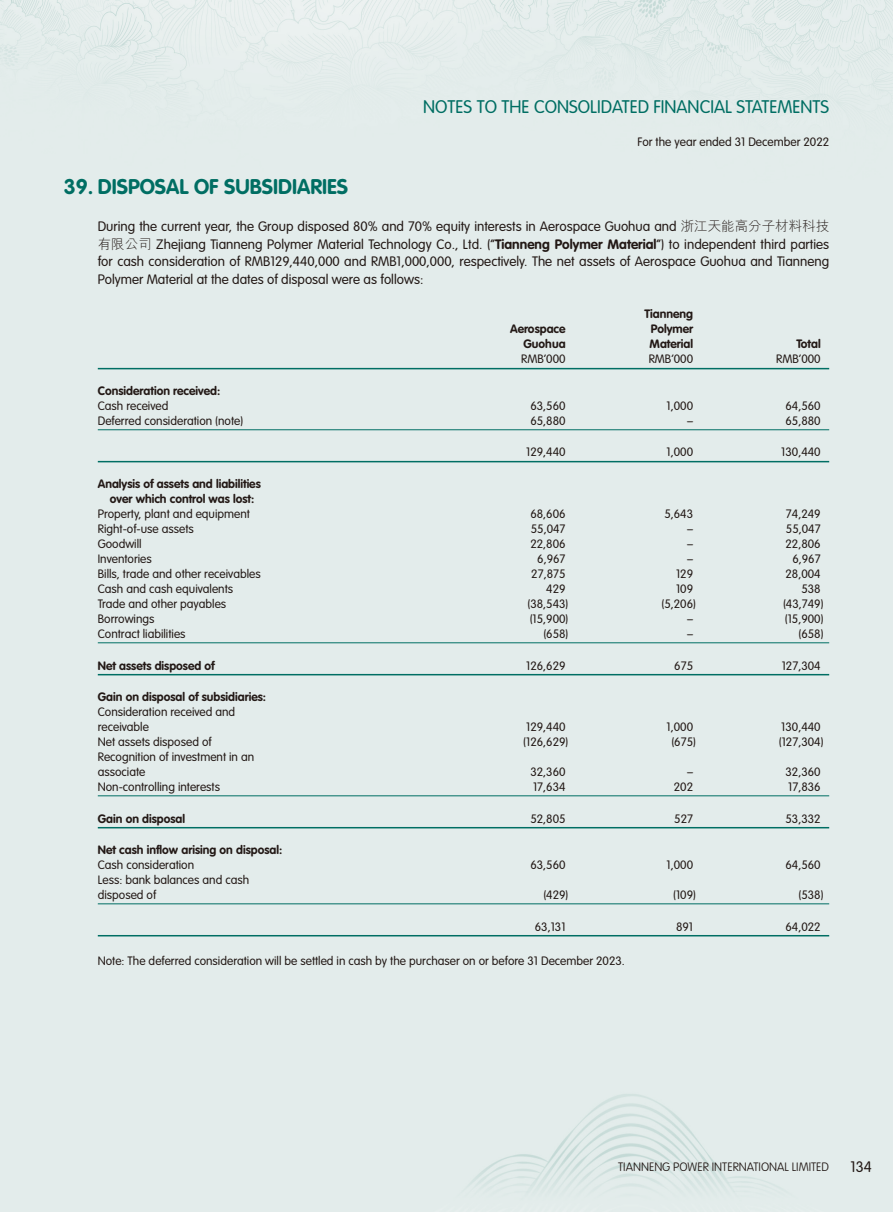
<style>
.page{position:relative;width:893px;height:1212px;background:#e3eceb}
.page>*{position:absolute;margin:0;border:0;box-sizing:border-box;transform-origin:0 0}
.t1{font:700 21px "VAG Rounded Std";color:#006e63}
.t2{font:300 18px "VAG Rounded Std";color:#006e63}
.t3{font:300 15px "VAG Rounded Std";color:#231916}
.t4{font:300 13.5px/17.7px "VAG Rounded Std";color:#231916;text-align:justify}
.t5{font:300 12px/15px "VAG Rounded Std";color:#231916}
.t6{font:700 12px/15px "VAG Rounded Std";color:#231916;text-align:center}
.t7{font:100 12px "VAG Rounded Std";color:#231916}
.s1{font-family:"M Hei HK"}
.s2{font-weight:700}
</style>
<div class="page">
<hr style="left:98px;top:368px;width:731px;height:1px;background:#006e63">
<hr style="left:98px;top:429px;width:731px;height:1px;background:#006e63">
<hr style="left:98px;top:461px;width:731px;height:1px;background:#006e63">
<hr style="left:98px;top:642px;width:731px;height:1px;background:#006e63">
<hr style="left:98px;top:674px;width:731px;height:1px;background:#006e63">
<hr style="left:98px;top:795px;width:731px;height:1px;background:#006e63">
<hr style="left:98px;top:827px;width:731px;height:1px;background:#006e63">
<hr style="left:98px;top:903px;width:731px;height:1px;background:#006e63">
<hr style="left:98px;top:935px;width:731px;height:1px;background:#006e63">
<h2 class="t2" style="left:423px;top:96px;width:408px">NOTES TO THE CONSOLIDATED FINANCIAL STATEMENTS</h2>
<p class="t5" style="left:637px;top:135px;width:193px">For the year ended 31 December 2022</p>
<h1 class="t1" style="left:64px;top:174px;width:286px">39. DISPOSAL OF SUBSIDIARIES</h1>
<p class="t4" style="left:98px;top:217px;width:733px">During the current year, the Group disposed 80% and 70% equity interests in Aerospace Guohua and <span class="s1">浙江天能高分子材料科技有限公司</span> Zhejiang Tianneng Polymer Material Technology Co., Ltd. (“<span class="s2">Tianneng Polymer Material</span>”) to independent third parties for cash consideration of RMB129,440,000 and RMB1,000,000, respectively. The net assets of Aerospace Guohua and Tianneng Polymer Material at the dates of disposal were as follows:</p>
<p class="t6" style="left:644px;top:307px;width:50px">Tianneng<br>Polymer</p>
<p class="t6" style="left:510px;top:322px;width:57px">Aerospace</p>
<p class="t6" style="left:523px;top:337px;width:44px">Guohua</p>
<p class="t6" style="left:650px;top:337px;width:45px">Material</p>
<p class="t6" style="left:796px;top:337px;width:26px">Total</p>
<p class="t5" style="left:521px;top:352px;width:46px">RMB’000</p>
<p class="t5" style="left:649px;top:352px;width:46px">RMB’000</p>
<p class="t5" style="left:776px;top:352px;width:46px">RMB‘000</p>
<p class="t6" style="left:98px;top:384px;width:124px">Consideration received:</p>
<p class="t5" style="left:98px;top:399px;width:72px">Cash received</p>
<p class="t5" style="left:530px;top:399px;width:37px">63,560</p>
<p class="t5" style="left:667px;top:399px;width:28px">1,000</p>
<p class="t5" style="left:785px;top:399px;width:37px">64,560</p>
<p class="t5" style="left:98px;top:414px;width:147px">Deferred consideration (note(</p>
<p class="t5" style="left:530px;top:414px;width:37px">65,880</p>
<p class="t5" style="left:687px;top:414px;width:7px">–</p>
<p class="t5" style="left:785px;top:414px;width:37px">65,880</p>
<p class="t5" style="left:526px;top:445px;width:41px">129,440</p>
<p class="t5" style="left:667px;top:445px;width:28px">1,000</p>
<p class="t5" style="left:781px;top:445px;width:41px">130,440</p>
<p class="t6" style="left:98px;top:477px;width:165px">Analysis of assets and liabilities over which control was lost:</p>
<p class="t5" style="left:98px;top:507px;width:154px">Property, plant and equipment</p>
<p class="t5" style="left:530px;top:507px;width:37px">68,606</p>
<p class="t5" style="left:664px;top:507px;width:30px">5,643</p>
<p class="t5" style="left:786px;top:507px;width:36px">74,249</p>
<p class="t5" style="left:98px;top:522px;width:97px">Right-of-use assets</p>
<p class="t5" style="left:531px;top:522px;width:36px">55,047</p>
<p class="t5" style="left:687px;top:522px;width:7px">–</p>
<p class="t5" style="left:786px;top:522px;width:36px">55,047</p>
<p class="t5" style="left:98px;top:537px;width:45px">Goodwill</p>
<p class="t5" style="left:530px;top:537px;width:37px">22,806</p>
<p class="t5" style="left:687px;top:537px;width:7px">–</p>
<p class="t5" style="left:785px;top:537px;width:37px">22,806</p>
<p class="t5" style="left:98px;top:552px;width:56px">Inventories</p>
<p class="t5" style="left:537px;top:552px;width:30px">6,967</p>
<p class="t5" style="left:687px;top:552px;width:7px">–</p>
<p class="t5" style="left:792px;top:552px;width:30px">6,967</p>
<p class="t5" style="left:98px;top:567px;width:164px">Bills, trade and other receivables</p>
<p class="t5" style="left:531px;top:567px;width:36px">27,875</p>
<p class="t5" style="left:676px;top:567px;width:19px">129</p>
<p class="t5" style="left:785px;top:567px;width:37px">28,004</p>
<p class="t5" style="left:98px;top:582px;width:137px">Cash and cash equivalents</p>
<p class="t5" style="left:546px;top:582px;width:21px">429</p>
<p class="t5" style="left:676px;top:582px;width:19px">109</p>
<p class="t5" style="left:801px;top:582px;width:21px">538</p>
<p class="t5" style="left:98px;top:597px;width:130px">Trade and other payables</p>
<p class="t5" style="left:527px;top:597px;width:42px">)38,543(</p>
<p class="t5" style="left:661px;top:597px;width:36px">)5,206(</p>
<p class="t5" style="left:783px;top:597px;width:42px">)43,749(</p>
<p class="t5" style="left:98px;top:612px;width:58px">Borrowings</p>
<p class="t5" style="left:530px;top:612px;width:40px">)15,900(</p>
<p class="t5" style="left:687px;top:612px;width:7px">–</p>
<p class="t5" style="left:785px;top:612px;width:40px">)15,900(</p>
<p class="t5" style="left:98px;top:627px;width:89px">Contract liabilities</p>
<p class="t5" style="left:543px;top:627px;width:27px">)658(</p>
<p class="t5" style="left:687px;top:627px;width:7px">–</p>
<p class="t5" style="left:798px;top:627px;width:27px">)658(</p>
<p class="t6" style="left:98px;top:658px;width:118px">Net assets disposed of</p>
<p class="t6" style="left:98px;top:690px;width:170px">Gain on disposal of subsidiaries:</p>
<p class="t5" style="left:98px;top:705px;width:139px">Consideration received and</p>
<p class="t5" style="left:526px;top:658px;width:41px">126,629</p>
<p class="t5" style="left:674px;top:658px;width:20px">675</p>
<p class="t5" style="left:782px;top:658px;width:40px">127,304</p>
<p class="t5" style="left:98px;top:720px;width:53px">receivable</p>
<p class="t5" style="left:526px;top:720px;width:41px">129,440</p>
<p class="t5" style="left:667px;top:720px;width:28px">1,000</p>
<p class="t5" style="left:781px;top:720px;width:41px">130,440</p>
<p class="t5" style="left:98px;top:735px;width:158px">Net assets disposed of<br>Recognition of investment in an</p>
<p class="t5" style="left:523px;top:735px;width:47px">)126,629(</p>
<p class="t5" style="left:671px;top:735px;width:26px">)675(</p>
<p class="t5" style="left:779px;top:735px;width:46px">)127,304(</p>
<p class="t5" style="left:98px;top:765px;width:49px">associate</p>
<p class="t5" style="left:530px;top:765px;width:37px">32,360</p>
<p class="t5" style="left:687px;top:765px;width:7px">–</p>
<p class="t5" style="left:785px;top:765px;width:37px">32,360</p>
<p class="t5" style="left:98px;top:780px;width:124px">Non-controlling interests</p>
<p class="t5" style="left:533px;top:780px;width:34px">17,634</p>
<p class="t5" style="left:674px;top:780px;width:21px">202</p>
<p class="t5" style="left:788px;top:780px;width:34px">17,836</p>
<p class="t6" style="left:98px;top:811px;width:89px">Gain on disposal</p>
<p class="t6" style="left:98px;top:843px;width:186px">Net cash inflow arising on disposal:</p>
<p class="t5" style="left:530px;top:811px;width:37px">52,805</p>
<p class="t5" style="left:674px;top:811px;width:20px">527</p>
<p class="t5" style="left:785px;top:811px;width:37px">53,332</p>
<p class="t5" style="left:98px;top:858px;width:153px">Cash consideration<br>Less: bank balances and cash</p>
<p class="t5" style="left:530px;top:858px;width:37px">63,560</p>
<p class="t5" style="left:667px;top:858px;width:28px">1,000</p>
<p class="t5" style="left:785px;top:858px;width:37px">64,560</p>
<p class="t5" style="left:98px;top:888px;width:60px">disposed of</p>
<p class="t5" style="left:543px;top:888px;width:27px">)429(</p>
<p class="t5" style="left:673px;top:888px;width:24px">)109(</p>
<p class="t5" style="left:798px;top:888px;width:27px">)538(</p>
<p class="t5" style="left:535px;top:919px;width:32px">63,131</p>
<p class="t5" style="left:98px;top:954px;width:529px">Note: The deferred consideration will be settled in cash by the purchaser on or before 31 December 2023.</p>
<p class="t5" style="left:676px;top:919px;width:19px">891</p>
<p class="t5" style="left:785px;top:919px;width:37px">64,022</p>
<p class="t7" style="left:618px;top:1160px;width:213px">TIANNENG POWER INTERNATIONAL LIMITED</p>
<p class="t3" style="left:850px;top:1158px;width:23px">134</p>
</div>
